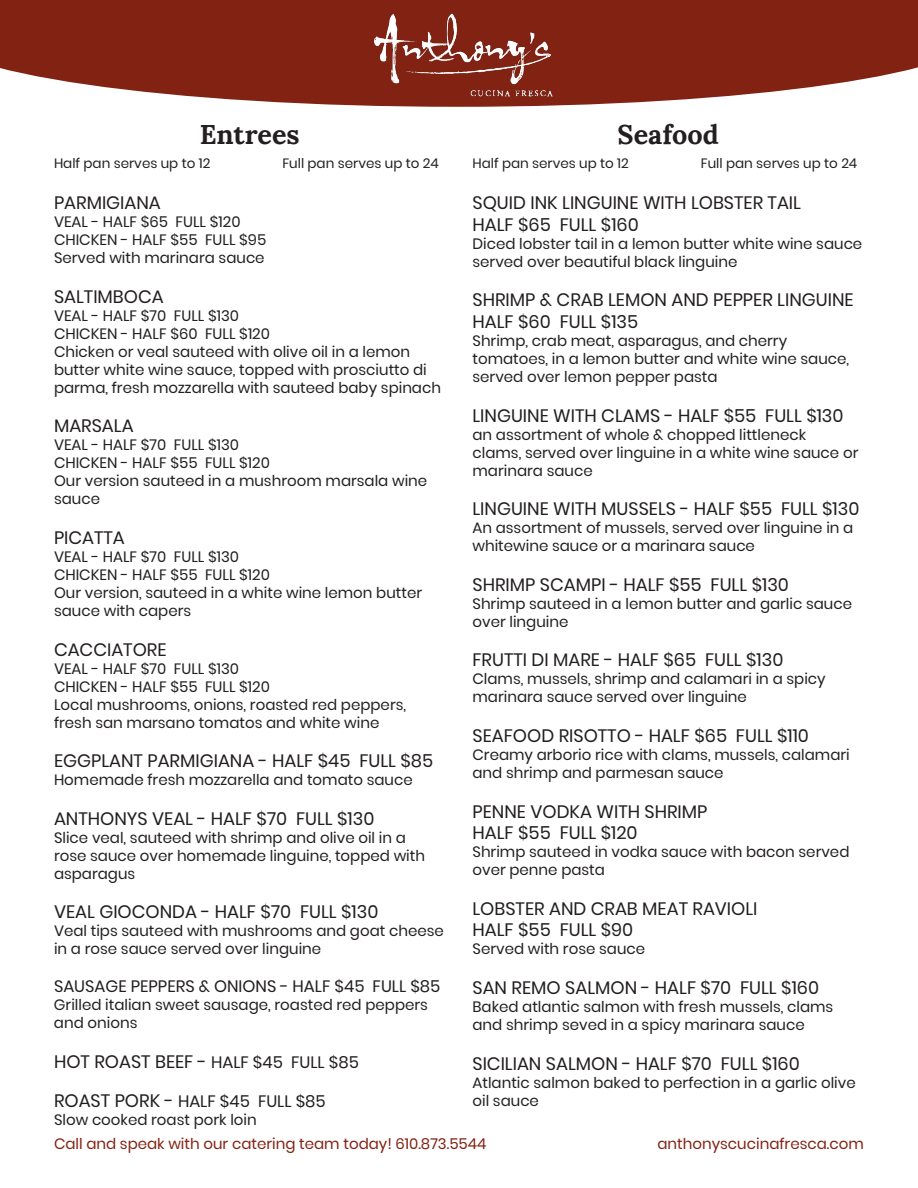
<style>
.page{position:relative;width:918px;height:1188px;background:#fff}
.page>*{position:absolute;margin:0;border:0;box-sizing:border-box;transform-origin:0 0}
.t1{font:700 27px "Lora";color:#231f20}
.t2{font:18px "Poppins";color:#231f20}
.t3{font:16.5px "Poppins";color:#231f20}
.t4{font:15px/18px "Poppins";color:#231f20}
.t5{font:15px "Poppins";color:#822213}
.t6{font:13.5px "Poppins";color:#231f20}
.s1{font-size:18px}
</style>
<div class="page">
<svg style="left:0;top:0;width:918px;height:107px;fill:#822213"></svg>
<img style="left:368px;top:9px;width:191px;height:90px">
<p class="t1" style="left:200px;top:112px;width:101px">Entrees</p>
<p class="t1" style="left:618px;top:112px;width:103px">Seafood</p>
<p class="t6" style="left:54px;top:156px;width:158px">Half pan serves up to 12</p>
<p class="t6" style="left:282px;top:156px;width:158px">Full pan serves up to 24</p>
<p class="t6" style="left:472px;top:156px;width:158px">Half pan serves up to 12</p>
<p class="t6" style="left:701px;top:156px;width:158px">Full pan serves up to 24</p>
<p class="t2" style="left:54px;top:193px;width:108px">PARMIGIANA</p>
<p class="t4" style="left:54px;top:213px;width:188px">VEAL - HALF $65 FULL $120</p>
<p class="t4" style="left:54px;top:231px;width:214px">CHICKEN - HALF $55 FULL $95</p>
<p class="t4" style="left:54px;top:249px;width:212px">Served with marinara sauce</p>
<p class="t2" style="left:54px;top:286px;width:111px">SALTIMBOCA</p>
<p class="t4" style="left:54px;top:307px;width:187px">VEAL - HALF $70 FULL $130</p>
<p class="t4" style="left:54px;top:325px;width:218px">CHICKEN - HALF $60 FULL $120</p>
<p class="t4" style="left:54px;top:343px;width:389px">Chicken or veal sauteed with olive oil in a lemon butter white wine sauce, topped with prosciutto di parma, fresh mozzarella with sauteed baby spinach</p>
<p class="t2" style="left:54px;top:416px;width:81px">MARSALA</p>
<p class="t4" style="left:54px;top:436px;width:187px">VEAL - HALF $70 FULL $130</p>
<p class="t4" style="left:54px;top:454px;width:218px">CHICKEN - HALF $55 FULL $120</p>
<p class="t4" style="left:54px;top:472px;width:375px">Our version sauteed in a mushroom marsala wine sauce</p>
<p class="t2" style="left:54px;top:527px;width:72px">PICATTA</p>
<p class="t4" style="left:54px;top:548px;width:187px">VEAL - HALF $70 FULL $130</p>
<p class="t4" style="left:54px;top:566px;width:218px">CHICKEN - HALF $55 FULL $120</p>
<p class="t4" style="left:54px;top:584px;width:370px">Our version, sauteed in a white wine lemon butter sauce with capers</p>
<p class="t2" style="left:54px;top:639px;width:114px">CACCIATORE</p>
<p class="t4" style="left:54px;top:659px;width:187px">VEAL - HALF $70 FULL $130</p>
<p class="t4" style="left:54px;top:677px;width:218px">CHICKEN - HALF $55 FULL $120</p>
<p class="t4" style="left:54px;top:695px;width:354px">Local mushrooms, onions, roasted red peppers, fresh san marsano tomatos and white wine</p>
<p class="t2" style="left:54px;top:751px;width:381px">EGGPLANT PARMIGIANA - HALF $45 FULL $85</p>
<p class="t4" style="left:54px;top:771px;width:360px">Homemade fresh mozzarella and tomato sauce</p>
<p class="t2" style="left:54px;top:808px;width:322px">ANTHONYS VEAL - HALF $70 FULL $130</p>
<p class="t4" style="left:54px;top:829px;width:373px">Slice veal, sauteed with shrimp and olive oil in a rose sauce over homemade linguine, topped with asparagus</p>
<p class="t2" style="left:54px;top:902px;width:326px">VEAL GIOCONDA - HALF $70 FULL $130</p>
<p class="t4" style="left:54px;top:922px;width:391px">Veal tips sauteed with mushrooms and goat cheese in a rose sauce served over linguine</p>
<p class="t3" style="left:54px;top:977px;width:388px">SAUSAGE PEPPERS &amp; ONIONS - HALF $45 FULL $85</p>
<p class="t4" style="left:54px;top:996px;width:376px">Grilled italian sweet sausage, roasted red peppers and onions</p>
<p class="t3" style="left:54px;top:1053px;width:306px"><span class="s1">HOT ROAST BEEF -</span> HALF $45 FULL $85</p>
<p class="t3" style="left:54px;top:1092px;width:273px"><span class="s1">ROAST PORK -</span> HALF $45 FULL $85</p>
<p class="t4" style="left:54px;top:1111px;width:204px">Slow cooked roast pork loin</p>
<p class="t2" style="left:472px;top:193px;width:330px">SQUID INK LINGUINE WITH LOBSTER TAIL</p>
<p class="t2" style="left:472px;top:214px;width:168px">HALF $65 FULL $160</p>
<p class="t4" style="left:472px;top:235px;width:391px">Diced lobster tail in a lemon butter white wine sauce served over beautiful black linguine</p>
<p class="t2" style="left:472px;top:290px;width:383px">SHRIMP &amp; CRAB LEMON AND PEPPER LINGUINE</p>
<p class="t2" style="left:472px;top:311px;width:167px">HALF $60 FULL $135</p>
<p class="t4" style="left:472px;top:332px;width:378px">Shrimp, crab meat, asparagus, and cherry tomatoes, in a lemon butter and white wine sauce, served over lemon pepper pasta</p>
<p class="t2" style="left:472px;top:405px;width:373px">LINGUINE WITH CLAMS - HALF $55 FULL $130</p>
<p class="t4" style="left:472px;top:425px;width:387px">an assortment of whole &amp; chopped littleneck clams, served over linguine in a white wine sauce or marinara sauce</p>
<p class="t2" style="left:472px;top:499px;width:388px">LINGUINE WITH MUSSELS - HALF $55 FULL $130</p>
<p class="t4" style="left:472px;top:519px;width:382px">An assortment of mussels, served over linguine in a whitewine sauce or a marinara sauce</p>
<p class="t2" style="left:472px;top:574px;width:318px">SHRIMP SCAMPI - HALF $55 FULL $130</p>
<p class="t4" style="left:472px;top:595px;width:381px">Shrimp sauteed in a lemon butter and garlic sauce over linguine</p>
<p class="t2" style="left:472px;top:650px;width:312px">FRUTTI DI MARE - HALF $65 FULL $130</p>
<p class="t4" style="left:472px;top:670px;width:355px">Clams, mussels, shrimp and calamari in a spicy marinara sauce served over linguine</p>
<p class="t2" style="left:472px;top:725px;width:338px">SEAFOOD RISOTTO - HALF $65 FULL $110</p>
<p class="t4" style="left:472px;top:746px;width:379px">Creamy arborio rice with clams, mussels, calamari and shrimp and parmesan sauce</p>
<p class="t2" style="left:472px;top:801px;width:237px">PENNE VODKA WITH SHRIMP</p>
<p class="t2" style="left:472px;top:823px;width:167px">HALF $55 FULL $120</p>
<p class="t4" style="left:472px;top:843px;width:378px">Shrimp sauteed in vodka sauce with bacon served over penne pasta</p>
<p class="t2" style="left:472px;top:898px;width:287px">LOBSTER AND CRAB MEAT RAVIOLI</p>
<p class="t2" style="left:472px;top:920px;width:162px">HALF $55 FULL $90</p>
<p class="t4" style="left:472px;top:940px;width:174px">Served with rose sauce</p>
<p class="t2" style="left:472px;top:977px;width:348px">SAN REMO SALMON - HALF $70 FULL $160</p>
<p class="t4" style="left:472px;top:998px;width:362px">Baked atlantic salmon with fresh mussels, clams and shrimp seved in a spicy marinara sauce</p>
<p class="t2" style="left:472px;top:1053px;width:329px">SICILIAN SALMON - HALF $70 FULL $160</p>
<p class="t4" style="left:472px;top:1073px;width:385px">Atlantic salmon baked to perfection in a garlic olive oil sauce</p>
<p class="t5" style="left:54px;top:1135px;width:434px">Call and speak with our catering team today! 610.873.5544</p>
<p class="t5" style="left:657px;top:1135px;width:208px">anthonyscucinafresca.com</p>
</div>
